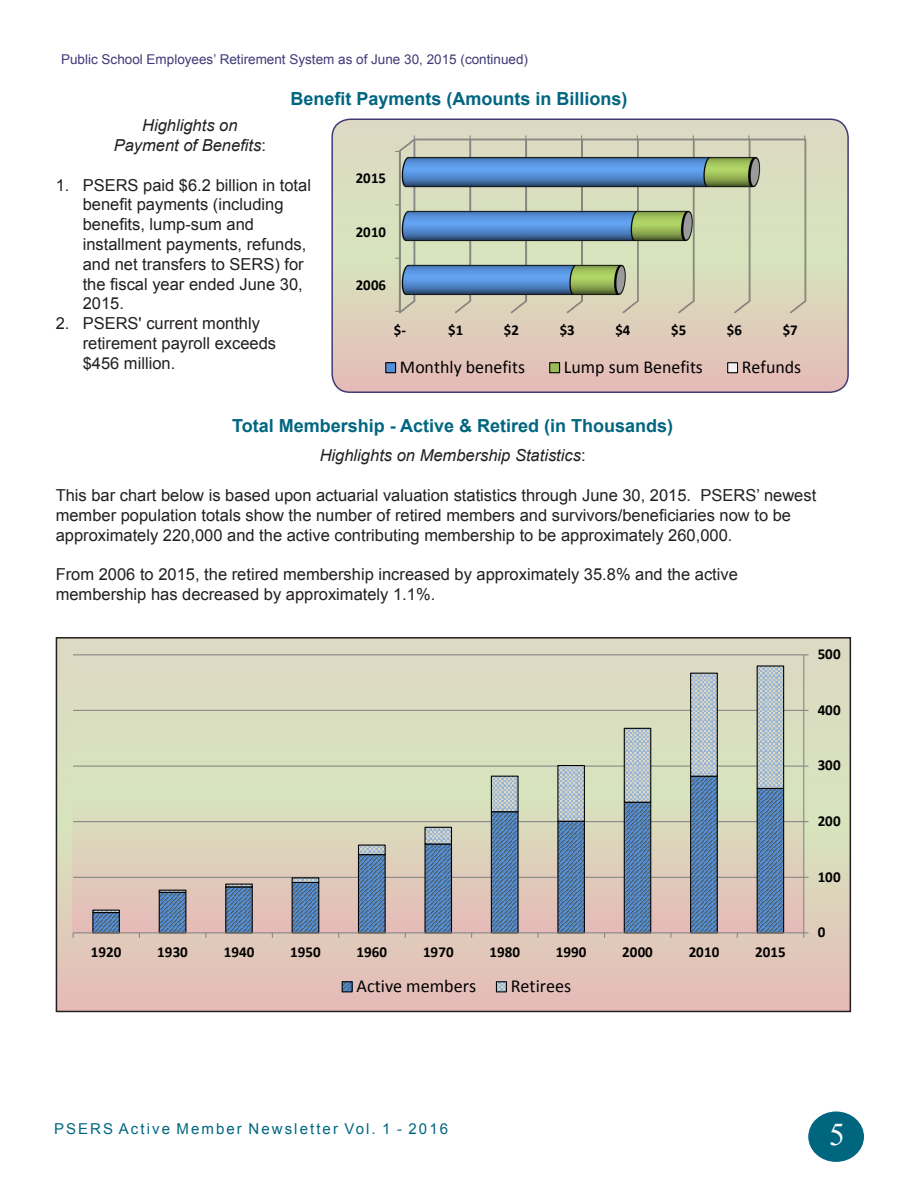
<style>
.page{position:relative;width:918px;height:1188px;background:#fff}
.page>*{position:absolute;margin:0;border:0;box-sizing:border-box;transform-origin:0 0}
.t1{font:31.5px "Times New Roman";color:#fff}
.t2{font:18.3px "Calibri";color:#000}
.t3{font:18.15px "Calibri";color:#000}
.t4{font:700 18px "Arial";color:#006680}
.t5{font:16.5px/19.8px "Arial";color:#231f20}
.t6{font:italic 16.5px "Arial";color:#231f20}
.t7{font:700 15.15px "Calibri";color:#000}
.t8{font:15px "Arial";letter-spacing:.14em;color:#006680}
.t9{font:13.5px "Arial";color:#403a77}
.s1{font-style:normal}
</style>
<div class="page">
<div style="left:809px;top:1112px;width:54px;height:49px;background:#006680;border-radius:50%"></div>
<div style="left:808px;top:1112px;width:56px;height:50px;border:2px solid #006680;border-radius:50%"></div>
<div style="left:56px;top:638px;width:794px;height:373px;background:linear-gradient(to bottom,#d7e5c2,#e0c7b8)"></div>
<div style="left:73px;top:655px;width:731px;height:278px;background:linear-gradient(to bottom,#d7e6c2,#e0c7b8)"></div>
<hr style="left:73px;top:877px;width:731px;height:1px;background:#868686">
<hr style="left:73px;top:821px;width:731px;height:1px;background:#868686">
<hr style="left:73px;top:766px;width:731px;height:1px;background:#868686">
<hr style="left:73px;top:710px;width:731px;height:1px;background:#868686">
<hr style="left:73px;top:654px;width:731px;height:1px;background:#868686">
<svg style="left:92px;top:914px;width:693px;height:20px;background:#a19cac"></svg>
<svg style="left:92px;top:665px;width:693px;height:249px;background:#c3c8b8"></svg>
<hr style="left:803px;top:655px;width:1px;height:278px;background:#868686">
<hr style="left:73px;top:932px;width:731px;height:1px;background:#868686">
<svg style="left:803px;top:932px;width:5px;height:6px"></svg>
<svg style="left:344px;top:983px;width:7px;height:7px"></svg>
<div style="left:342px;top:981px;width:11px;height:11px;border:1px solid #000"></div>
<svg style="left:498px;top:983px;width:7px;height:7px"></svg>
<div style="left:496px;top:981px;width:11px;height:11px;border:1px solid #000"></div>
<div style="left:56px;top:637px;width:795px;height:375px;border:2px solid #231f20"></div>
<svg style="left:332px;top:119px;width:516px;height:273px;background:#decebc"></svg>
<img style="left:397px;top:136px;width:413px;height:178px">
<div style="left:386px;top:363px;width:10px;height:10px;background:#558ed5"></div>
<div style="left:385px;top:362px;width:11px;height:11px;border:1px solid #000"></div>
<div style="left:550px;top:363px;width:10px;height:10px;background:#9bbb59"></div>
<div style="left:549px;top:362px;width:11px;height:11px;border:1px solid #000"></div>
<div style="left:728px;top:363px;width:10px;height:10px;background:#f2f2f2"></div>
<div style="left:727px;top:362px;width:11px;height:11px;border:1px solid #000"></div>
<div style="left:331px;top:119px;width:518px;height:274px;border:2px solid #403a77;border-radius:18px"></div>
<p class="t9" style="left:61px;top:50px;width:468px">Public School Employees’ Retirement System as of June 30, 2015 (continued)</p>
<p class="t4" style="left:290px;top:86px;width:339px">Benefit Payments (Amounts in Billions)</p>
<p class="t6" style="left:142px;top:115px;width:97px">Highlights on</p>
<p class="t6" style="left:114px;top:135px;width:154px">Payment of Benefits<span class="s1">:</span></p>
<p class="t5" style="left:83px;top:175px;width:230px;text-indent:-27px">1. PSERS paid $6.2 billion in total benefit payments (including benefits, lump-sum and installment payments, refunds, and net transfers to SERS) for the fiscal year ended June 30,<br>2015.</p>
<p class="t5" style="left:83px;top:314px;width:195px;text-indent:-27px">2. PSERS' current monthly retirement payroll exceeds $456 million.</p>
<p class="t7" style="left:356px;top:169px;width:32px">2015</p>
<p class="t7" style="left:356px;top:222px;width:32px">2010</p>
<p class="t7" style="left:356px;top:275px;width:32px">2006</p>
<p class="t7" style="left:394px;top:321px;width:14px">$-</p>
<p class="t7" style="left:448px;top:321px;width:17px">$1</p>
<p class="t7" style="left:504px;top:321px;width:17px">$2</p>
<p class="t7" style="left:560px;top:321px;width:17px">$3</p>
<p class="t7" style="left:615px;top:321px;width:17px">$4</p>
<p class="t7" style="left:671px;top:321px;width:17px">$5</p>
<p class="t7" style="left:727px;top:321px;width:17px">$6</p>
<p class="t7" style="left:783px;top:321px;width:17px">$7</p>
<p class="t3" style="left:400px;top:355px;width:127px">Monthly benefits</p>
<p class="t3" style="left:564px;top:355px;width:141px">Lump sum Benefits</p>
<p class="t3" style="left:742px;top:355px;width:61px">Refunds</p>
<p class="t4" style="left:232px;top:414px;width:443px">Total Membership - Active &amp; Retired (in Thousands)</p>
<p class="t6" style="left:320px;top:445px;width:267px">Highlights on Membership Statistics<span class="s1">:</span></p>
<p class="t5" style="left:56px;top:486px;width:762px">This bar chart below is based upon actuarial valuation statistics through June 30, 2015. PSERS’ newest member population totals show the number of retired members and survivors/beneficiaries now to be approximately 220,000 and the active contributing membership to be approximately 260,000.</p>
<p class="t5" style="left:56px;top:565px;width:684px">From 2006 to 2015, the retired membership increased by approximately 35.8% and the active membership has decreased by approximately 1.1%.</p>
<p class="t7" style="left:818px;top:644px;width:25px">500</p>
<p class="t7" style="left:818px;top:700px;width:25px">400</p>
<p class="t7" style="left:818px;top:756px;width:25px">300</p>
<p class="t7" style="left:818px;top:811px;width:25px">200</p>
<p class="t7" style="left:818px;top:867px;width:25px">100</p>
<p class="t7" style="left:91px;top:942px;width:32px">1920</p>
<p class="t7" style="left:157px;top:942px;width:32px">1930</p>
<p class="t7" style="left:224px;top:942px;width:32px">1940</p>
<p class="t7" style="left:290px;top:942px;width:32px">1950</p>
<p class="t7" style="left:357px;top:942px;width:32px">1960</p>
<p class="t7" style="left:423px;top:942px;width:32px">1970</p>
<p class="t7" style="left:489px;top:942px;width:32px">1980</p>
<p class="t7" style="left:556px;top:942px;width:32px">1990</p>
<p class="t7" style="left:622px;top:942px;width:32px">2000</p>
<p class="t7" style="left:689px;top:942px;width:32px">2010</p>
<p class="t7" style="left:755px;top:942px;width:32px">2015</p>
<p class="t2" style="left:357px;top:974px;width:121px">Active members</p>
<p class="t2" style="left:511px;top:974px;width:62px">Retirees</p>
<p class="t7" style="left:818px;top:923px;width:9px">0</p>
<p class="t8" style="left:54px;top:1119px;width:396px">PSERS Active Member Newsletter Vol. 1 - 2016</p>
<h1 class="t1" style="left:829px;top:1114px;width:17px">5</h1>
</div>
